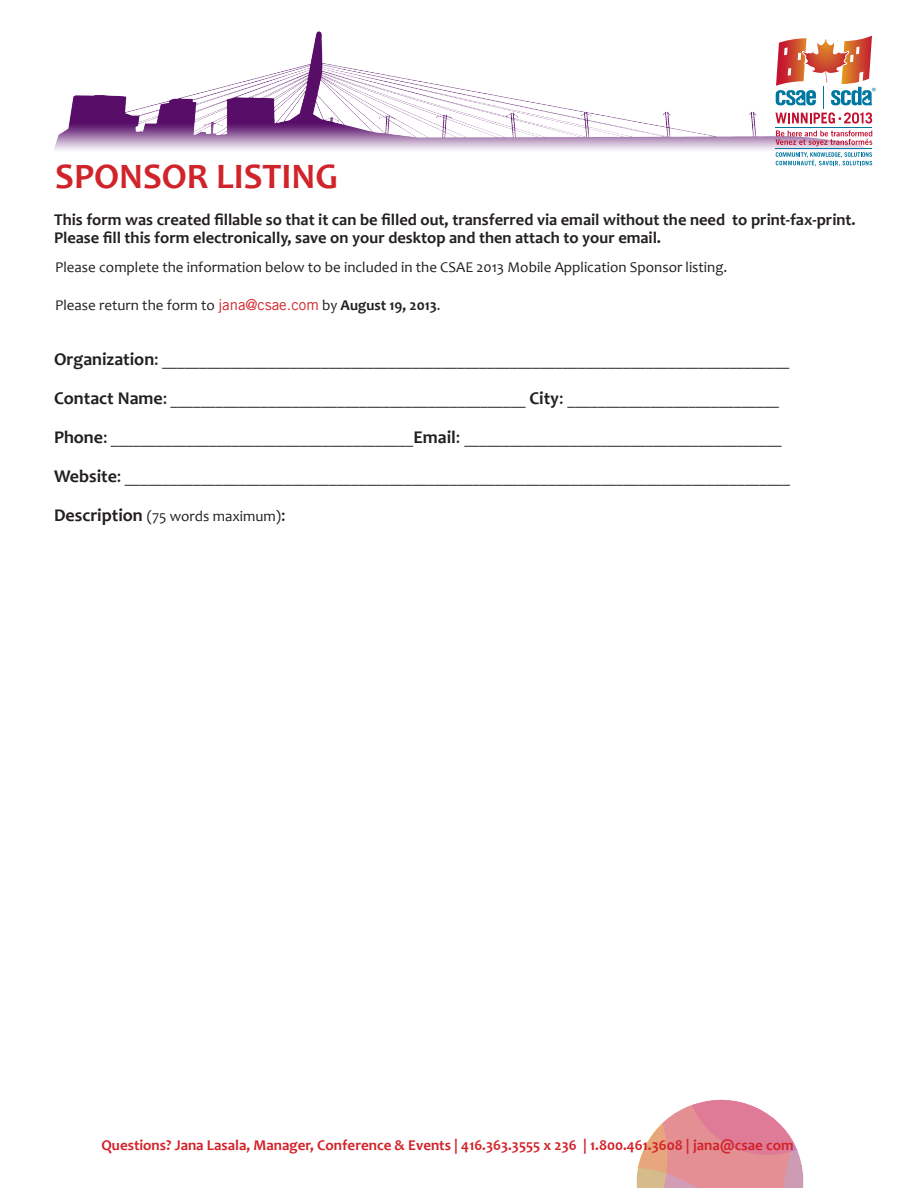
<style>
.page{position:relative;width:918px;height:1188px;background:#fff}
.page>*{position:absolute;margin:0;border:0;box-sizing:border-box;transform-origin:0 0}
.t1{font:700 36px "Candara";color:#d1232a}
.t2{font:700 16.5px/18px "Candara";color:#231f20}
.t3{font:15px "Candara";color:#231f20}
.t4{font:700 15px "Candara";color:#d1232a}
.s1{font-family:"Trade Gothic LT";color:#d1232a}
.s2{font-weight:700}
.s3{font-weight:700;font-size:18px}
.s4{font-size:18px}
</style>
<div class="page">
<img style="left:54px;top:31px;width:819px;height:134px">
<hr style="left:776px;top:128px;width:96px;height:1px;background:#0077a0">
<hr style="left:776px;top:148px;width:96px;height:1px;background:#0077a0">
<svg style="left:776px;top:152px;width:96px;height:14px"></svg>
<svg style="left:776px;top:130px;width:96px;height:16px"></svg>
<svg style="left:775px;top:36px;width:101px;height:88px"></svg>
<svg style="left:636px;top:1099px;width:168px;height:89px"></svg>
<p class="t1" style="left:55px;top:155px;width:284px">SPONSOR LISTING</p>
<p class="t2" style="left:54px;top:210px;width:803px">This form was created fillable so that it can be filled out, transferred via email without the need to print-fax-print.<br>Please fill this form electronically, save on your desktop and then attach to your email.</p>
<p class="t3" style="left:55px;top:258px;width:674px">Please complete the information below to be included in the CSAE 2013 Mobile Application Sponsor listing.</p>
<p class="t3" style="left:55px;top:296px;width:387px">Please return the form to <span class="s1">jana@csae.com</span> by <span class="s2">August 19, 2013</span>.</p>
<p class="t3" style="left:54px;top:351px;width:737px"><span class="s3">Organization</span><span class="s4">:</span> ___________________________________________________________________________________</p>
<p class="t3" style="left:54px;top:390px;width:727px"><span class="s3">Contact Name</span><span class="s4">:</span> _______________________________________________ <span class="s3">City</span><span class="s4">:</span> ____________________________</p>
<p class="t3" style="left:54px;top:429px;width:729px"><span class="s3">Phone</span><span class="s4">:</span> ________________________________________<span class="s3">Email</span><span class="s4">:</span> __________________________________________</p>
<p class="t3" style="left:54px;top:468px;width:738px"><span class="s3">Website</span><span class="s4">:</span> ________________________________________________________________________________________</p>
<p class="t3" style="left:54px;top:507px;width:233px"><span class="s3">Description</span> (75 words maximum)<span class="s4">:</span></p>
<p class="t4" style="left:102px;top:1136px;width:694px">Questions? Jana Lasala, Manager, Conference &amp; Events | 416.363.3555 x 236 | 1.800.461.3608 | jana@csae com</p>
</div>
